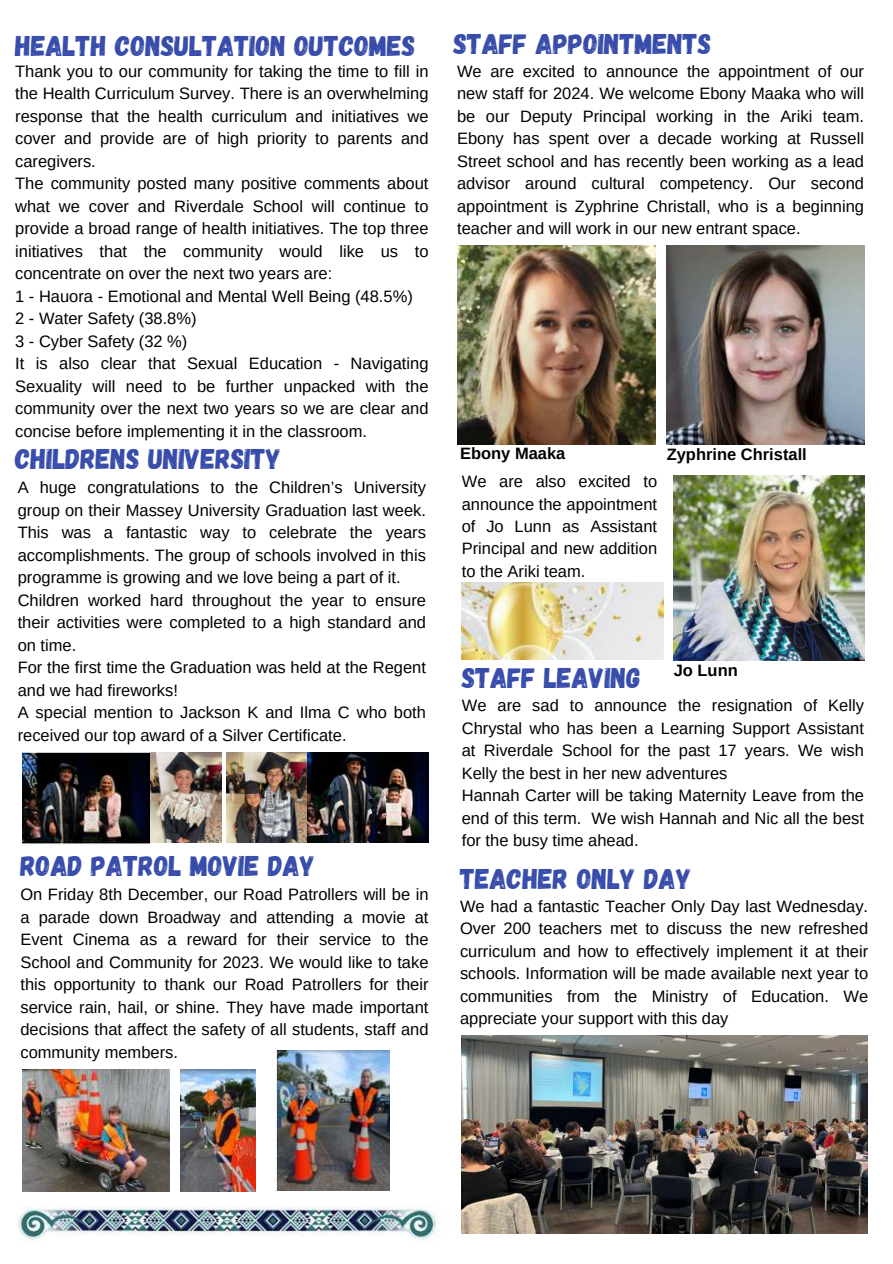
<style>
.page{position:relative;width:893px;height:1264px;background:#fff}
.page>*{position:absolute;margin:0;border:0;box-sizing:border-box;transform-origin:0 0}
.t1{font:28.5px "Gagalin";color:#374cab}
.t2{font:16.5px/22.5px "Arimo";color:#000;text-align:justify}
.t3{font:700 16.5px "Arimo";color:#000}
</style>
<div class="page">
<img style="left:150px;top:752px;width:72px;height:90px">
<img style="left:462px;top:1035px;width:405px;height:198px">
<img style="left:462px;top:582px;width:201px;height:77px">
<img style="left:673px;top:475px;width:191px;height:185px">
<img style="left:457px;top:245px;width:198px;height:199px">
<img style="left:666px;top:245px;width:198px;height:199px">
<img style="left:226px;top:752px;width:203px;height:90px">
<img style="left:22px;top:752px;width:127px;height:92px">
<img style="left:22px;top:1069px;width:147px;height:121px">
<img style="left:181px;top:1069px;width:74px;height:121px">
<img style="left:277px;top:1050px;width:112px;height:140px">
<img style="left:18px;top:1206px;width:420px;height:36px">
<h1 class="t1" style="left:15px;top:29px;width:402px">HEALTH CONSULTATION OUTCOMES</h1>
<p class="t2" style="left:15px;top:60px;width:415px;text-align:left">Thank you to our community for taking the time to fill in the Health Curriculum Survey. There is an overwhelming response that the health curriculum and initiatives we cover and provide are of high priority to parents and caregivers.<br>The community posted many positive comments about what we cover and Riverdale School will continue to provide a broad range of health initiatives. The top three initiatives that the community would like us to concentrate on over the next two years are:<br>1 - Hauora - Emotional and Mental Well Being (48.5%)<br>2 - Water Safety (38.8%)<br>3 - Cyber Safety (32 %)<br>It is also clear that Sexual Education - Navigating Sexuality will need to be further unpacked with the community over the next two years so we are clear and concise before implementing it in the classroom.</p>
<h1 class="t1" style="left:15px;top:442px;width:267px">CHILDRENS UNIVERSITY</h1>
<p class="t2" style="left:18px;top:476px;width:410px;text-align:left">A huge congratulations to the Children’s University group on their Massey University Graduation last week.<br>This was a fantastic way to celebrate the years accomplishments. The group of schools involved in this programme is growing and we love being a part of it.<br>Children worked hard throughout the year to ensure their activities were completed to a high standard and on time.<br>For the first time the Graduation was held at the Regent and we had fireworks!<br>A special mention to Jackson K and Ilma C who both received our top award of a Silver Certificate.</p>
<h1 class="t1" style="left:20px;top:847px;width:296px">ROAD PATROL MOVIE DAY</h1>
<p class="t2" style="left:20px;top:883px;width:409px">On Friday 8th December, our Road Patrollers will be in a parade down Broadway and attending a movie at Event Cinema as a reward for their service to the School and Community for 2023. We would like to take this opportunity to thank our Road Patrollers for their service rain, hail, or shine. They have made important decisions that affect the safety of all students, staff and community members.</p>
<h1 class="t1" style="left:453px;top:27px;width:260px">STAFF APPOINTMENTS</h1>
<p class="t2" style="left:457px;top:60px;width:408px">We are excited to announce the appointment of our new staff for 2024. We welcome Ebony Maaka who will be our Deputy Principal working in the Ariki team.<br>Ebony has spent over a decade working at Russell Street school and has recently been working as a lead advisor around cultural competency. Our second appointment is Zyphrine Christall, who is a beginning teacher and will work in our new entrant space.</p>
<p class="t3" style="left:460px;top:442px;width:107px">Ebony Maaka</p>
<p class="t3" style="left:666px;top:443px;width:142px">Zyphrine Christall</p>
<p class="t2" style="left:462px;top:470px;width:197px">We are also excited to announce the appointment of Jo Lunn as Assistant Principal and new addition to the Ariki team.</p>
<p class="t3" style="left:673px;top:659px;width:66px">Jo Lunn</p>
<h1 class="t1" style="left:462px;top:660px;width:180px">STAFF LEAVING</h1>
<p class="t2" style="left:462px;top:694px;width:404px;text-align:left">We are sad to announce the resignation of Kelly Chrystal who has been a Learning Support Assistant at Riverdale School for the past 17 years. We wish Kelly the best in her new adventures<br>Hannah Carter will be taking Maternity Leave from the end of this term. We wish Hannah and Nic all the best for the busy time ahead.</p>
<h1 class="t1" style="left:460px;top:861px;width:233px">TEACHER ONLY DAY</h1>
<p class="t2" style="left:460px;top:894px;width:409px">We had a fantastic Teacher Only Day last Wednesday.<br>Over 200 teachers met to discuss the new refreshed curriculum and how to effectively implement it at their schools. Information will be made available next year to communities from the Ministry of Education. We appreciate your support with this day</p>
</div>
